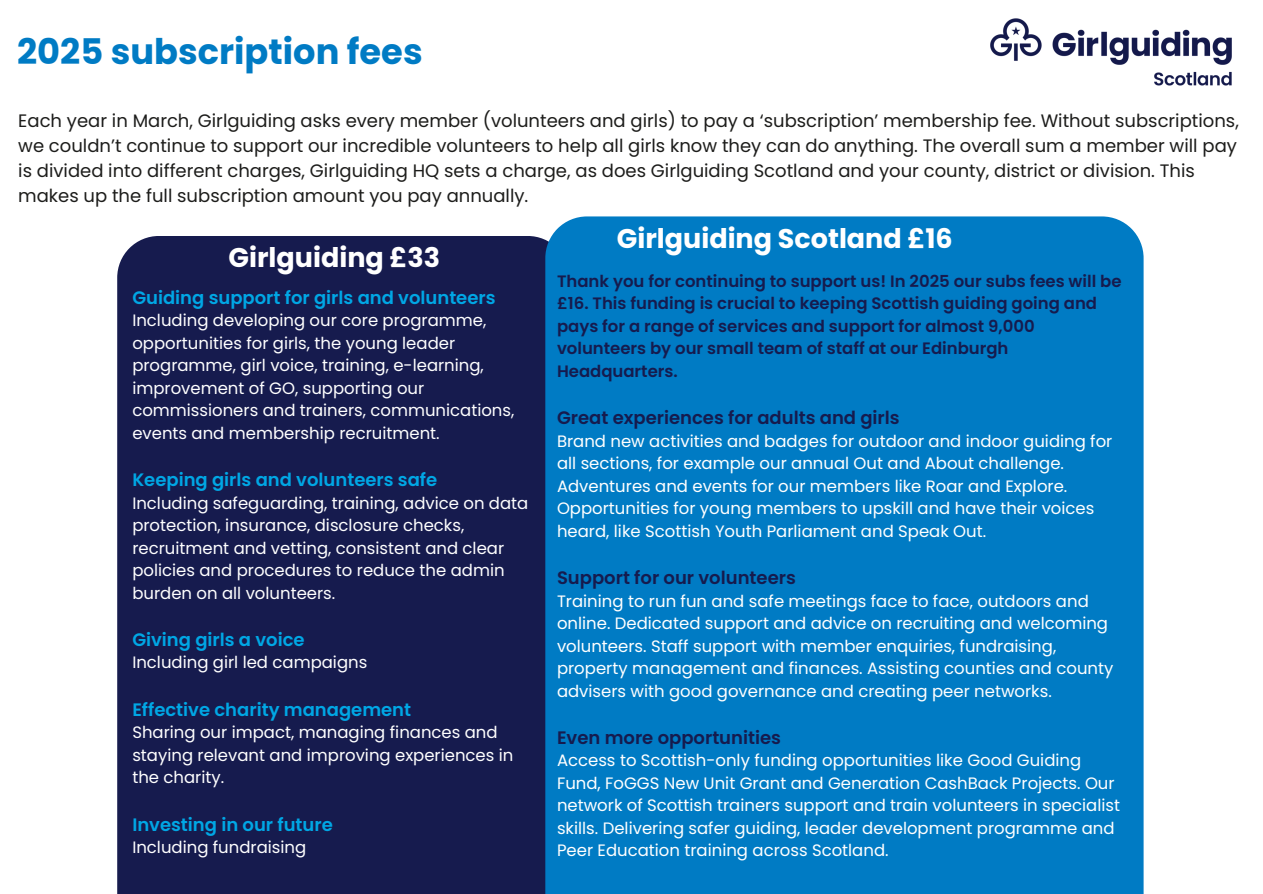
<style>
.page{position:relative;width:1263px;height:894px;background:#fff}
.page>*{position:absolute;margin:0;border:0;box-sizing:border-box;transform-origin:0 0}
.t1{font:700 35.25px "Poppins";color:#007bc4}
.t2{font:700 27px "Poppins";color:#fff}
.t3{font:18px/24.8px "Poppins";color:#1d1d1b}
.t4{font:600 18px "Poppins";color:#00a7e5}
.t5{font:600 18px "Poppins";color:#161b4e}
.t6{font:16.5px/22.5px "Poppins";color:#fff}
.t7{font:600 16.5px/22.5px "Poppins";color:#161b4e}
</style>
<div class="page">
<div style="left:117px;top:236px;width:428px;height:657px;background:#161b4e"></div>
<div style="left:545px;top:216px;width:598px;height:677px;background:#007bc4"></div>
<img style="left:990px;top:18px;width:242px;height:68px">
<p class="t1" style="left:17px;top:27px;width:407px">2025 subscription fees</p>
<p class="t3" style="left:18px;top:109px;width:1222px">Each year in March, Girlguiding asks every member (volunteers and girls) to pay a ‘subscription’ membership fee. Without subscriptions, we couldn’t continue to support our incredible volunteers to help all girls know they can do anything. The overall sum a member will pay is divided into different charges, Girlguiding HQ sets a charge, as does Girlguiding Scotland and your county, district or division. This makes up the full subscription amount you pay annually.</p>
<h1 class="t2" style="left:229px;top:239px;width:213px">Girlguiding £33</h1>
<p class="t4" style="left:132px;top:284px;width:365px">Guiding support for girls and volunteers</p>
<p class="t6" style="left:132px;top:309px;width:384px">Including developing our core programme, opportunities for girls, the young leader programme, girl voice, training, e-learning, improvement of GO, supporting our commissioners and trainers, communications, events and membership recruitment.</p>
<h2 class="t4" style="left:132px;top:467px;width:306px">Keeping girls and volunteers safe</h2>
<h3 class="t6" style="left:132px;top:491px;width:398px">Including safeguarding, training, advice on data protection, insurance, disclosure checks, recruitment and vetting, consistent and clear policies and procedures to reduce the admin burden on all volunteers.</h3>
<p class="t4" style="left:132px;top:626px;width:174px">Giving girls a voice</p>
<p class="t6" style="left:132px;top:651px;width:236px">Including girl led campaigns</p>
<p class="t4" style="left:132px;top:696px;width:280px">Effective charity management</p>
<p class="t6" style="left:132px;top:721px;width:383px">Sharing our impact, managing finances and staying relevant and improving experiences in the charity.</p>
<p class="t4" style="left:132px;top:811px;width:202px">Investing in our future</p>
<p class="t6" style="left:132px;top:835px;width:175px">Including fundraising</p>
<h2 class="t2" style="left:617px;top:220px;width:338px">Girlguiding Scotland £16</h2>
<p class="t7" style="left:557px;top:269px;width:566px">Thank you for continuing to support us! In 2025 our subs fees will be £16. This funding is crucial to keeping Scottish guiding going and pays for a range of services and support for almost 9,000 volunteers by our small team of staff at our Edinburgh Headquarters.</p>
<p class="t5" style="left:557px;top:405px;width:344px">Great experiences for adults and girls</p>
<p class="t6" style="left:557px;top:429px;width:557px">Brand new activities and badges for outdoor and indoor guiding for all sections, for example our annual Out and About challenge.<br>Adventures and events for our members like Roar and Explore.<br>Opportunities for young members to upskill and have their voices heard, like Scottish Youth Parliament and Speak Out.</p>
<p class="t5" style="left:557px;top:565px;width:240px">Support for our volunteers</p>
<p class="t6" style="left:557px;top:589px;width:558px">Training to run fun and safe meetings face to face, outdoors and online. Dedicated support and advice on recruiting and welcoming volunteers. Staff support with member enquiries, fundraising, property management and finances. Assisting counties and county advisers with good governance and creating peer networks.</p>
<p class="t5" style="left:557px;top:724px;width:225px">Even more opportunities</p>
<p class="t6" style="left:557px;top:749px;width:565px">Access to Scottish-only funding opportunities like Good Guiding Fund, FoGGS New Unit Grant and Generation CashBack Projects. Our network of Scottish trainers support and train volunteers in specialist skills. Delivering safer guiding, leader development programme and Peer Education training across Scotland.</p>
</div>
